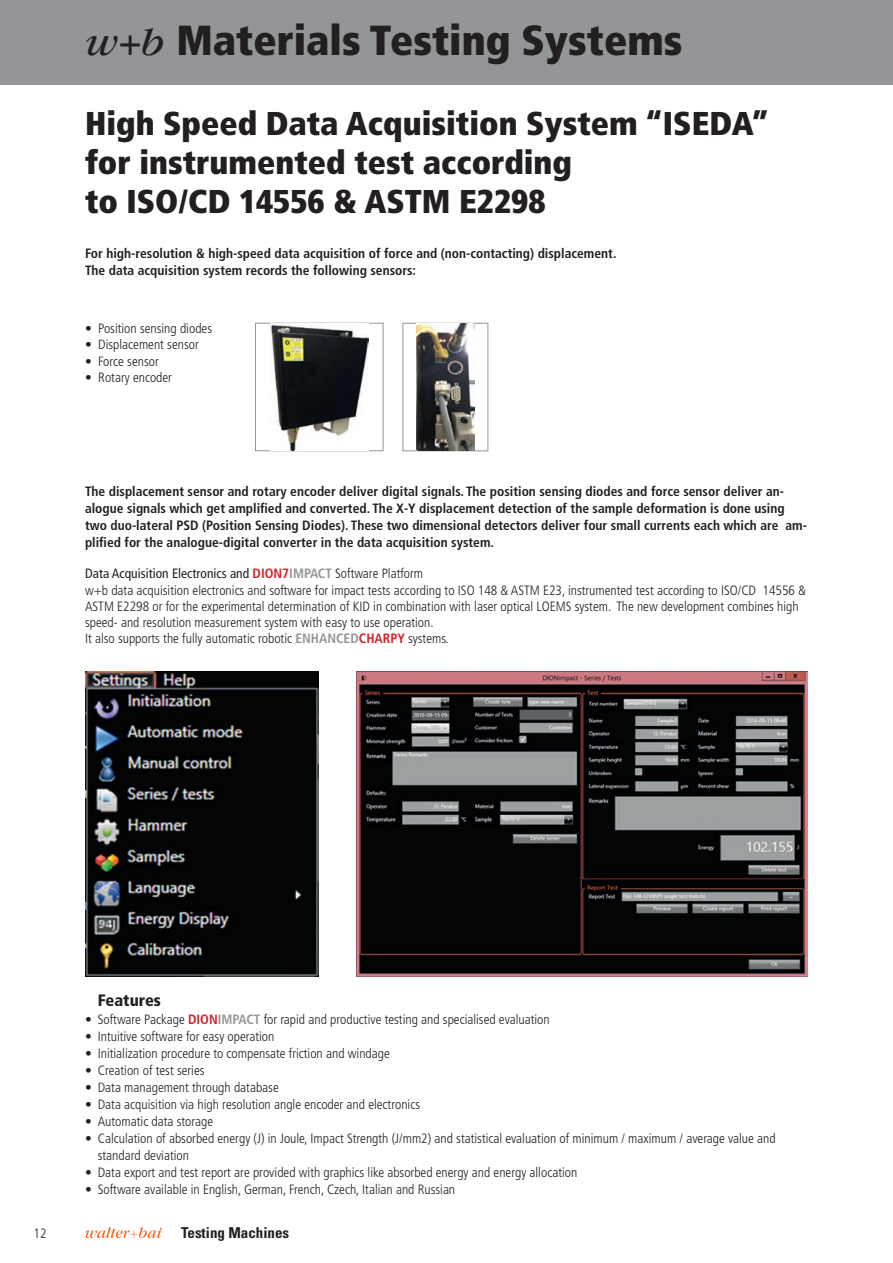
<style>
.page{position:relative;width:893px;height:1263px;background:#fff}
.page>*{position:absolute;margin:0;border:0;box-sizing:border-box;transform-origin:0 0}
.t1{font:900 condensed 42px "Frutiger LT Pro";color:#231f20}
.t2{font:900 condensed 33px/39px "Frutiger LT Pro";color:#231f20}
.t3{font:900 condensed 16.5px "Frutiger LT Pro";color:#231f20}
.t4{font:700 condensed 15px "Univers LT Std";color:#231f20}
.t5{font:300 condensed 13.5px/16.2px "Frutiger LT Pro";color:#231f20}
.t6{font:700 condensed 13.5px/17px "Frutiger LT Pro";color:#231f20}
.s1{font-family:"Garamond";font-weight:400;font-style:italic;font-stretch:normal}
.s2{font-family:"Garamond";font-weight:400;font-style:italic;font-stretch:normal;font-size:39px}
.s3{font-weight:400}
.s4{font-weight:700;color:#d1232a}
.s5{font-weight:700;color:#939598}
</style>
<div class="page">
<svg style="left:85px;top:1227px;width:77px;height:11px"></svg>
<div style="left:0;top:0;width:893px;height:85px;background:#939598"></div>
<div style="left:402px;top:323px;width:86px;height:128px;border:1px solid #939598"></div>
<img style="left:417px;top:323px;width:57px;height:128px">
<div style="left:255px;top:323px;width:128px;height:128px;border:1px solid #939598"></div>
<img style="left:270px;top:323px;width:98px;height:128px">
<img style="left:85px;top:672px;width:234px;height:305px">
<img style="left:356px;top:672px;width:452px;height:305px">
<h1 class="t1" style="left:85px;top:15px;width:599px"><span class="s1">w</span><span class="s2">+</span><span class="s1">b</span> Materials Testing Systems</h1>
<h2 class="t2" style="left:85px;top:104px;width:686px">High Speed Data Acquisition System “ISEDA” for instrumented test according<br>to ISO/CD 14556 &amp; ASTM E2298</h2>
<p class="t6" style="left:85px;top:245px;width:533px">For high-resolution &amp; high-speed data acquisition of force and (non-contacting) displacement.<br>The data acquisition system records the following sensors:</p>
<p class="t5" style="left:85px;top:320px;width:129px">• Position sensing diodes</p>
<p class="t5" style="left:85px;top:337px;width:115px">• Displacement sensor</p>
<p class="t5" style="left:85px;top:353px;width:75px">• Force sensor</p>
<p class="t5" style="left:85px;top:370px;width:88px">• Rotary encoder</p>
<p class="t6" style="left:85px;top:483px;width:723px">The displacement sensor and rotary encoder deliver digital signals. The position sensing diodes and force sensor deliver an&shy;alogue signals which get amplified and converted. The X-Y displacement detection of the sample deformation is done using two duo-lateral PSD (Position Sensing Diodes). These two dimensional detectors deliver four small currents each which are am&shy;plified for the analogue-digital converter in the data acquisition system.</p>
<p class="t5" style="left:85px;top:566px;width:722px"><span class="s3">Data Acquisition Electronics and</span> <span class="s4">DION7</span><span class="s5">IMPACT</span> Software Platform<br>w+b data acquisition electronics and software for impact tests according to ISO 148 &amp; ASTM E23, instrumented test according to ISO/CD 14556 &amp; ASTM E2298 or for the experimental determination of KID in combination with laser optical LOEMS system. The new development combines high speed- and resolution measurement system with easy to use operation.<br>It also supports the fully automatic robotic <span class="s5">ENHANCED</span><span class="s4">CHARPY</span> systems.</p>
<p class="t3" style="left:98px;top:990px;width:65px">Features</p>
<p class="t5" style="left:85px;top:1011px;width:466px">• Software Package <span class="s4">DION</span><span class="s5">IMPACT</span> for rapid and productive testing and specialised evaluation</p>
<p class="t5" style="left:85px;top:1028px;width:191px">• Intuitive software for easy operation</p>
<p class="t5" style="left:85px;top:1045px;width:306px">• Initialization procedure to compensate friction and windage</p>
<p class="t5" style="left:85px;top:1062px;width:121px">• Creation of test series</p>
<p class="t5" style="left:85px;top:1079px;width:195px">• Data management through database</p>
<p class="t5" style="left:85px;top:1096px;width:337px">• Data acquisition via high resolution angle encoder and electronics</p>
<p class="t5" style="left:85px;top:1113px;width:130px">• Automatic data storage</p>
<p class="t5" style="left:98px;top:1130px;width:679px;line-height:17px;text-indent:-13px">• Calculation of absorbed energy (J) in Joule, Impact Strength (J/mm2) and statistical evaluation of minimum / maximum / average value and standard deviation</p>
<p class="t5" style="left:85px;top:1164px;width:494px">• Data export and test report are provided with graphics like absorbed energy and energy allocation</p>
<p class="t5" style="left:85px;top:1181px;width:372px">• Software available in English, German, French, Czech, Italian and Russian</p>
<p class="t5" style="left:34px;top:1225px;width:14px">12</p>
<p class="t4" style="left:181px;top:1223px;width:110px">Testing Machines</p>
</div>
